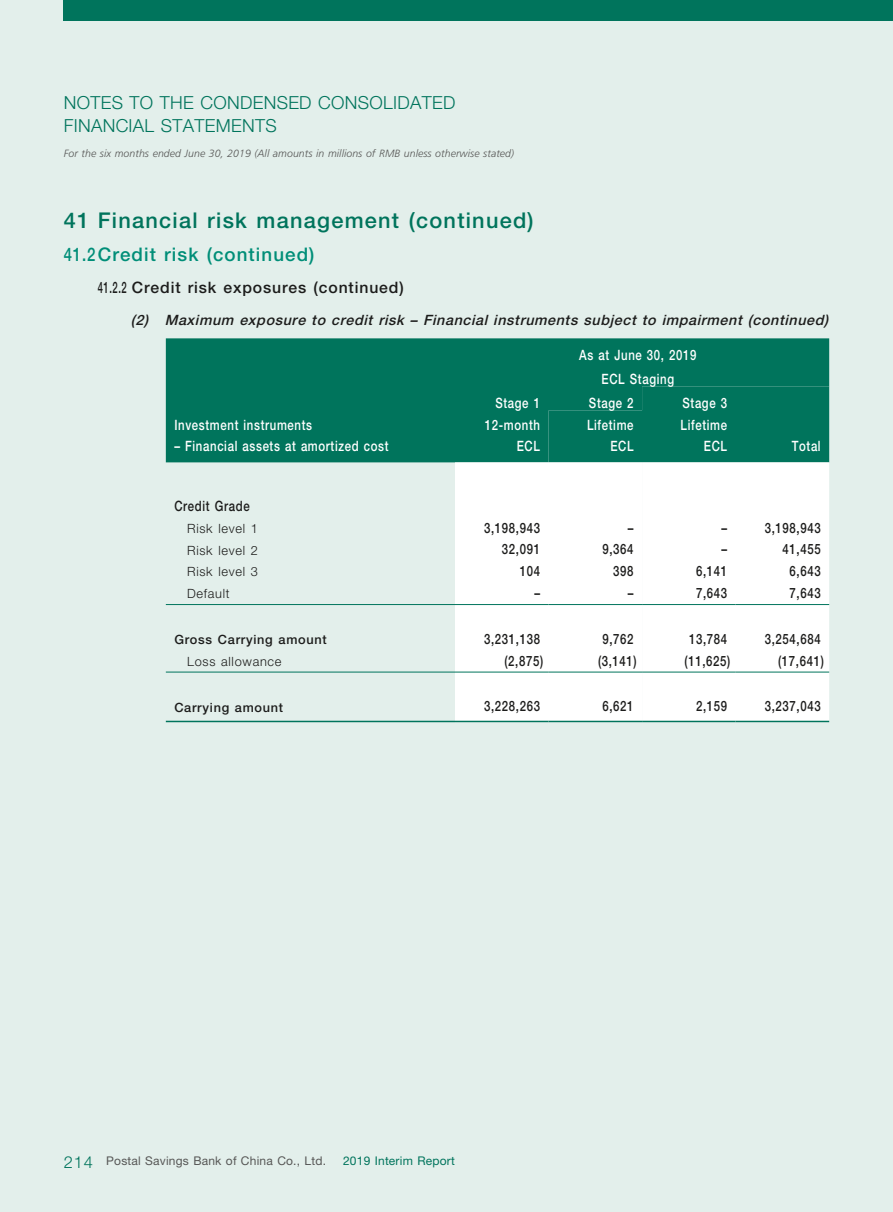
<style>
.page{position:relative;width:893px;height:1212px;background:#e3efeb}
.page>*{position:absolute;margin:0;border:0;box-sizing:border-box;transform-origin:0 0}
.t1{font:500 21.75px "Helvetica Neue LT Std";letter-spacing:.055em;color:#00745c}
.t2{font:500 18.75px "Helvetica Neue LT Std";letter-spacing:.055em;color:#008e78;scale:.8 1}
.t3{font:300 18px/24px "Helvetica Neue LT Std";letter-spacing:.015em;color:#00745c}
.t4{font:500 15.75px "Helvetica Neue LT Std";letter-spacing:.055em;color:#1c1c1b;scale:.6 1}
.t5{font:500 14.25px "Helvetica Neue LT Std";letter-spacing:.055em;color:#1c1c1b;scale:.8 1}
.t6{font:500 14.25px/21.8px "Helvetica Neue LT Std";letter-spacing:.055em;color:#fff;text-align:right;scale:.8 1}
.t7{font:italic 500 14.25px "Helvetica Neue LT Std";color:#1c1c1b}
.t8{font:300 12.75px "Helvetica Neue LT Std";letter-spacing:.055em;color:#1c1c1b}
.t9{font:500 12.75px "Helvetica Neue LT Std";letter-spacing:.055em;color:#1c1c1b}
.t10{font:12px "Helvetica Neue LT Std";letter-spacing:.015em;color:#575756}
.t11{font:12px "Helvetica Neue LT Std";letter-spacing:.015em;color:#00745c}
.t12{font:italic 300 10.5px "Frutiger LT Std";letter-spacing:.005em;color:#575756}
.s1{font-weight:300;font-size:16.5px;color:#00745c}
</style>
<div class="page">
<div style="left:64px;top:0;width:829px;height:21px;background:#00745c"></div>
<div style="left:166px;top:338px;width:289px;height:124px;background:#00745c"></div>
<div style="left:455px;top:338px;width:374px;height:124px;background:#00745c"></div>
<div style="left:455px;top:462px;width:187px;height:259px;background:#fff"></div>
<div style="left:642px;top:462px;width:187px;height:259px;background:#fff"></div>
<hr style="left:166px;top:604px;width:289px;height:1px;background:#00745c">
<hr style="left:455px;top:604px;width:94px;height:1px;background:#00745c">
<hr style="left:549px;top:604px;width:93px;height:1px;background:#00745c">
<hr style="left:642px;top:604px;width:94px;height:1px;background:#00745c">
<hr style="left:736px;top:604px;width:93px;height:1px;background:#00745c">
<hr style="left:166px;top:672px;width:289px;height:1px;background:#00745c">
<hr style="left:455px;top:672px;width:94px;height:1px;background:#00745c">
<hr style="left:549px;top:672px;width:93px;height:1px;background:#00745c">
<hr style="left:642px;top:672px;width:94px;height:1px;background:#00745c">
<hr style="left:736px;top:672px;width:93px;height:1px;background:#00745c">
<hr style="left:166px;top:721px;width:289px;height:1px;background:#00745c">
<hr style="left:455px;top:721px;width:94px;height:1px;background:#00745c">
<hr style="left:549px;top:721px;width:93px;height:1px;background:#00745c">
<hr style="left:642px;top:721px;width:94px;height:1px;background:#00745c">
<hr style="left:736px;top:721px;width:93px;height:1px;background:#00745c">
<p class="t3" style="left:64px;top:90px;width:393px">NOTES TO THE CONDENSED CONSOLIDATED<br>FINANCIAL STATEMENTS</p>
<p class="t12" style="left:64px;top:147px;width:452px">For the six months ended June 30, 2019 (All amounts in millions of RMB unless otherwise stated)</p>
<h1 class="t1" style="left:64px;top:207px;width:471px">41 Financial risk management (continued)</h1>
<h2 class="t2" style="left:64px;top:243px;width:315px">41.2Credit risk (continued)</h2>
<p class="t4" style="left:98px;top:278px;width:512px">41.2.2 Credit risk exposures (continued)</p>
<p class="t7" style="left:131px;top:312px;width:699px">(2) Maximum exposure to credit risk – Financial instruments subject to impairment (continued)</p>
<p class="t6" style="left:579px;top:343px;width:148px;line-height:24px;text-align:center">As at June 30, 2019<br>ECL Staging</p>
<p class="t6" style="left:495px;top:392px;width:57px">Stage 1</p>
<p class="t6" style="left:589px;top:392px;width:57px">Stage 2</p>
<p class="t6" style="left:682px;top:392px;width:57px">Stage 3</p>
<p class="t6" style="left:174px;top:414px;width:174px">Investment instruments</p>
<p class="t6" style="left:174px;top:435px;width:269px">– Financial assets at amortized cost</p>
<p class="t6" style="left:485px;top:414px;width:71px">12-month<br>ECL</p>
<p class="t6" style="left:587px;top:414px;width:60px">Lifetime<br>ECL</p>
<p class="t6" style="left:681px;top:414px;width:60px">Lifetime<br>ECL</p>
<p class="t6" style="left:792px;top:435px;width:38px">Total</p>
<p class="t5" style="left:174px;top:497px;width:96px">Credit Grade</p>
<p class="t8" style="left:187px;top:521px;width:72px">Risk level 1</p>
<p class="t5" style="left:484px;top:519px;width:71px">3,198,943</p>
<p class="t5" style="left:628px;top:519px;width:9px">–</p>
<p class="t5" style="left:721px;top:519px;width:9px">–</p>
<p class="t5" style="left:765px;top:519px;width:71px">3,198,943</p>
<p class="t8" style="left:187px;top:542px;width:72px">Risk level 2</p>
<p class="t5" style="left:502px;top:541px;width:49px">32,091</p>
<p class="t5" style="left:602px;top:541px;width:40px">9,364</p>
<p class="t5" style="left:721px;top:541px;width:9px">–</p>
<p class="t5" style="left:783px;top:541px;width:49px">41,455</p>
<p class="t8" style="left:187px;top:564px;width:72px">Risk level 3</p>
<p class="t5" style="left:520px;top:563px;width:27px">104</p>
<p class="t5" style="left:613px;top:563px;width:27px">398</p>
<p class="t5" style="left:696px;top:563px;width:40px">6,141</p>
<p class="t5" style="left:790px;top:563px;width:40px">6,643</p>
<p class="t8" style="left:187px;top:586px;width:44px">Default</p>
<p class="t5" style="left:534px;top:584px;width:9px">–</p>
<p class="t5" style="left:628px;top:584px;width:9px">–</p>
<p class="t5" style="left:696px;top:584px;width:40px">7,643</p>
<p class="t5" style="left:790px;top:584px;width:40px">7,643</p>
<p class="t9" style="left:174px;top:632px;width:154px">Gross Carrying amount</p>
<p class="t5" style="left:484px;top:630px;width:71px">3,231,138</p>
<p class="t5" style="left:602px;top:630px;width:40px">9,762</p>
<p class="t5" style="left:689px;top:630px;width:49px">13,784</p>
<p class="t5" style="left:765px;top:630px;width:71px">3,254,684</p>
<p class="t8" style="left:187px;top:653px;width:96px">Loss allowance</p>
<p class="t5" style="left:504px;top:652px;width:50px">(2,875)</p>
<p class="t5" style="left:598px;top:652px;width:50px">(3,141)</p>
<p class="t5" style="left:685px;top:652px;width:59px">(11,625)</p>
<p class="t5" style="left:778px;top:652px;width:59px">(17,641)</p>
<p class="t9" style="left:174px;top:699px;width:110px">Carrying amount</p>
<p class="t5" style="left:484px;top:698px;width:71px">3,228,263</p>
<p class="t5" style="left:602px;top:698px;width:40px">6,621</p>
<p class="t5" style="left:696px;top:698px;width:40px">2,159</p>
<p class="t5" style="left:765px;top:698px;width:71px">3,237,043</p>
<p class="t10" style="left:64px;top:1154px;width:264px"><span class="s1">214</span> Postal Savings Bank of China Co., Ltd.</p>
<p class="t11" style="left:343px;top:1154px;width:113px">2019 Interim Report</p>
</div>
